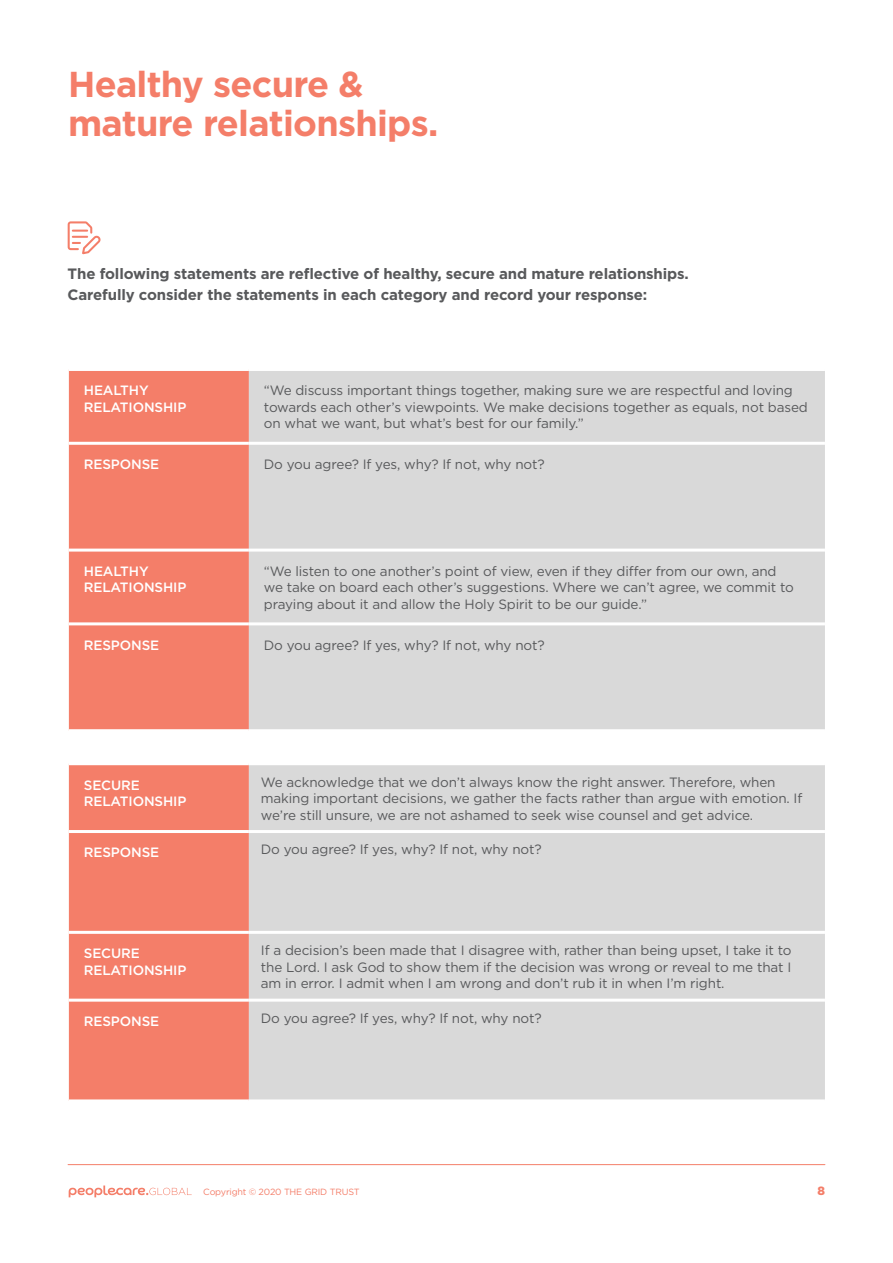
<style>
.page{position:relative;width:893px;height:1263px;background:#fff}
.page>*{position:absolute;margin:0;border:0;box-sizing:border-box;transform-origin:0 0}
.t1{font:700 36px/39px "Gotham";letter-spacing:-.02em;color:#f47e69}
.t2{font:700 15px/21px "Gotham";letter-spacing:-.01em;color:#58595b}
.t3{font:13.5px/16.5px "Gotham";letter-spacing:-.01em;color:#58595b}
.t4{font:500 13.5px/16.5px "Gotham";letter-spacing:-.01em;color:#fff}
.t5{font:900 12px "Gotham";color:#f47e69}
.t6{font:9px "Gotham";letter-spacing:-.02em;color:#f47e69}
</style>
<div class="page">
<svg style="left:68px;top:221px;width:32px;height:33px"></svg>
<div style="left:69px;top:371px;width:180px;height:358px;background:#f47e69"></div>
<div style="left:249px;top:371px;width:576px;height:358px;background:#d9d9d9"></div>
<hr style="left:69px;top:442px;width:180px;height:3px;background:#fff">
<hr style="left:249px;top:442px;width:576px;height:3px;background:#fff">
<hr style="left:69px;top:549px;width:180px;height:3px;background:#fff">
<hr style="left:249px;top:549px;width:576px;height:3px;background:#fff">
<hr style="left:69px;top:622px;width:180px;height:3px;background:#fff">
<hr style="left:249px;top:622px;width:576px;height:3px;background:#fff">
<div style="left:69px;top:765px;width:180px;height:334px;background:#f47e69"></div>
<div style="left:249px;top:765px;width:576px;height:334px;background:#d9d9d9"></div>
<hr style="left:69px;top:830px;width:180px;height:3px;background:#fff">
<hr style="left:249px;top:830px;width:576px;height:3px;background:#fff">
<hr style="left:69px;top:931px;width:180px;height:3px;background:#fff">
<hr style="left:249px;top:931px;width:576px;height:3px;background:#fff">
<hr style="left:69px;top:999px;width:180px;height:3px;background:#fff">
<hr style="left:249px;top:999px;width:576px;height:3px;background:#fff">
<hr style="left:68px;top:1164px;width:757px;height:1px;background:#f47e69">
<svg style="left:69px;top:1185px;width:123px;height:12px"></svg>
<h1 class="t1" style="left:68px;top:64px;width:372px">Healthy secure &amp; mature relationships.</h1>
<p class="t2" style="left:68px;top:264px;width:623px">The following statements are reflective of healthy, secure and mature relationships.<br>Carefully consider the statements in each category and record your response:</p>
<p class="t4" style="left:84px;top:382px;width:104px">HEALTHY<br>RELATIONSHIP</p>
<p class="t3" style="left:264px;top:382px;width:545px">“We discuss important things together, making sure we are respectful and loving towards each other’s viewpoints. We make decisions together as equals, not based on what we want, but what’s best for our family.”</p>
<p class="t4" style="left:84px;top:456px;width:77px">RESPONSE</p>
<p class="t3" style="left:264px;top:456px;width:282px">Do you agree? If yes, why? If not, why not?</p>
<p class="t4" style="left:84px;top:563px;width:104px">HEALTHY<br>RELATIONSHIP</p>
<p class="t3" style="left:264px;top:563px;width:531px">“We listen to one another’s point of view, even if they differ from our own, and we take on board each other’s suggestions. Where we can’t agree, we commit to praying about it and allow the Holy Spirit to be our guide.”</p>
<p class="t4" style="left:84px;top:636px;width:77px">RESPONSE</p>
<p class="t3" style="left:264px;top:636px;width:282px">Do you agree? If yes, why? If not, why not?</p>
<p class="t4" style="left:84px;top:776px;width:104px">SECURE<br>RELATIONSHIP</p>
<p class="t3" style="left:261px;top:773px;width:543px">We acknowledge that we don’t always know the right answer. Therefore, when making important decisions, we gather the facts rather than argue with emotion. If we’re still unsure, we are not ashamed to seek wise counsel and get advice.</p>
<p class="t4" style="left:84px;top:844px;width:77px">RESPONSE</p>
<p class="t3" style="left:261px;top:841px;width:282px">Do you agree? If yes, why? If not, why not?</p>
<p class="t4" style="left:84px;top:945px;width:104px">SECURE<br>RELATIONSHIP</p>
<p class="t3" style="left:261px;top:942px;width:532px;text-align:justify">If a decision’s been made that I disagree with, rather than being upset, I take it to the Lord. I ask God to show them if the decision was wrong or reveal to me that I am in error. I admit when I am wrong and don’t rub it in when I’m right.</p>
<p class="t4" style="left:84px;top:1013px;width:77px">RESPONSE</p>
<p class="t3" style="left:261px;top:1010px;width:282px">Do you agree? If yes, why? If not, why not?</p>
<p class="t6" style="left:203px;top:1186px;width:158px">Copyright © 2020 THE GRID TRUST</p>
<p class="t5" style="left:817px;top:1182px;width:9px">8</p>
</div>
